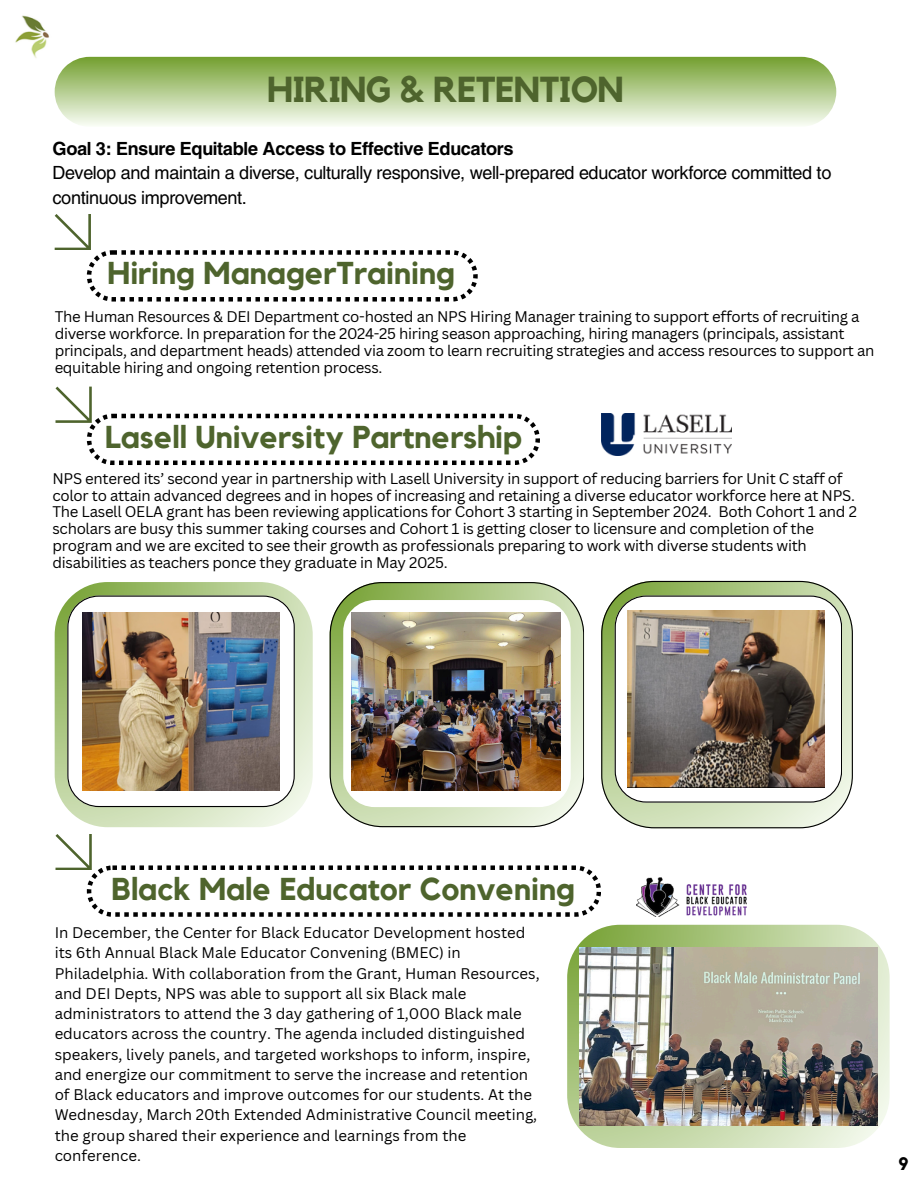
<style>
.page{position:relative;width:918px;height:1188px;background:#fff}
.page>*{position:absolute;margin:0;border:0;box-sizing:border-box;transform-origin:0 0}
.t1{font:700 36px "Kollektif";letter-spacing:-.02em;color:#4e642d}
.t2{font:700 31.5px "Kollektif";color:#4e642d}
.t3{font:18px/24.8px "Helios";letter-spacing:-.02em;color:#000}
.t4{font:700 18px "Kollektif";color:#000}
.t5{font:15px/16.8px "Canva Sans";letter-spacing:-.02em;color:#000}
.t6{font:15px/20.2px "Canva Sans";color:#000}
.s1{font-weight:700}
</style>
<div class="page">
<img style="left:15px;top:15px;width:34px;height:43px">
<svg style="left:55px;top:57px;width:781px;height:69px;background:#b6ce93"></svg>
<svg style="left:55px;top:214px;width:423px;height:88px"></svg>
<img style="left:601px;top:414px;width:131px;height:41px">
<svg style="left:330px;top:582px;width:254px;height:245px;background:#becfa6"></svg>
<svg style="left:55px;top:582px;width:257px;height:245px;background:#c4d7a8"></svg>
<svg style="left:601px;top:581px;width:252px;height:247px;background:#bfcea9"></svg>
<div style="left:343px;top:600px;width:228px;height:207px;background:#fff;border-radius:31px"></div>
<svg style="left:615px;top:596px;width:227px;height:207px"></svg>
<img style="left:628px;top:610px;width:197px;height:178px">
<svg style="left:67px;top:596px;width:228px;height:211px"></svg>
<img style="left:83px;top:612px;width:197px;height:178px">
<img style="left:636px;top:877px;width:111px;height:40px">
<svg style="left:567px;top:925px;width:323px;height:223px;background:#bed19f"></svg>
<img style="left:579px;top:948px;width:298px;height:177px">
<svg style="left:56px;top:387px;width:484px;height:78px"></svg>
<svg style="left:56px;top:834px;width:545px;height:83px"></svg>
<img style="left:351px;top:612px;width:209px;height:178px">
<p class="t1" style="left:267px;top:73px;width:358px">HIRING &amp; RETENTION</p>
<p class="t3" style="left:52px;top:135px;width:780px"><span class="s1">Goal 3: Ensure Equitable Access to Effective Educators<br></span>Develop and maintain a diverse, culturally responsive, well-prepared educator workforce committed to continuous improvement.</p>
<p class="t2" style="left:108px;top:259px;width:349px">Hiring ManagerTraining</p>
<p class="t5" style="left:55px;top:308px;width:821px">The Human Resources &amp; DEI Department co-hosted an NPS Hiring Manager training to support efforts of recruiting a diverse workforce. In preparation for the 2024-25 hiring season approaching, hiring managers (principals, assistant principals, and department heads) attended via zoom to learn recruiting strategies and access resources to support an equitable hiring and ongoing retention process.</p>
<p class="t2" style="left:105px;top:422px;width:418px">Lasell University Partnership</p>
<h2 class="t5" style="left:52px;top:469px;width:804px">NPS entered its’ second year in partnership with Lasell University in support of reducing barriers for Unit C staff of color to attain advanced degrees and in hopes of increasing and retaining a diverse educator workforce here at NPS.</h2>
<p class="t5" style="left:52px;top:503px;width:806px">The Lasell OELA grant has been reviewing applications for Cohort 3 starting in September 2024. Both Cohort 1 and 2 scholars are busy this summer taking courses and Cohort 1 is getting closer to licensure and completion of the program and we are excited to see their growth as professionals preparing to work with diverse students with disabilities as teachers ponce they graduate in May 2025.</p>
<p class="t2" style="left:112px;top:874px;width:465px">Black Male Educator Convening</p>
<h2 class="t6" style="left:55px;top:922px;width:486px">In December, the Center for Black Educator Development hosted its 6th Annual Black Male Educator Convening (BMEC) in Philadelphia. With collaboration from the Grant, Human Resources, and DEI Depts, NPS was able to support all six Black male administrators to attend the 3 day gathering of 1,000 Black male educators across the country. The agenda included distinguished speakers, lively panels, and targeted workshops to inform, inspire, and energize our commitment to serve the increase and retention of Black educators and improve outcomes for our students. At the Wednesday, March 20th Extended Administrative Council meeting, the group shared their experience and learnings from the conference.</h2>
<p class="t4" style="left:898px;top:1156px;width:12px">9</p>
</div>
